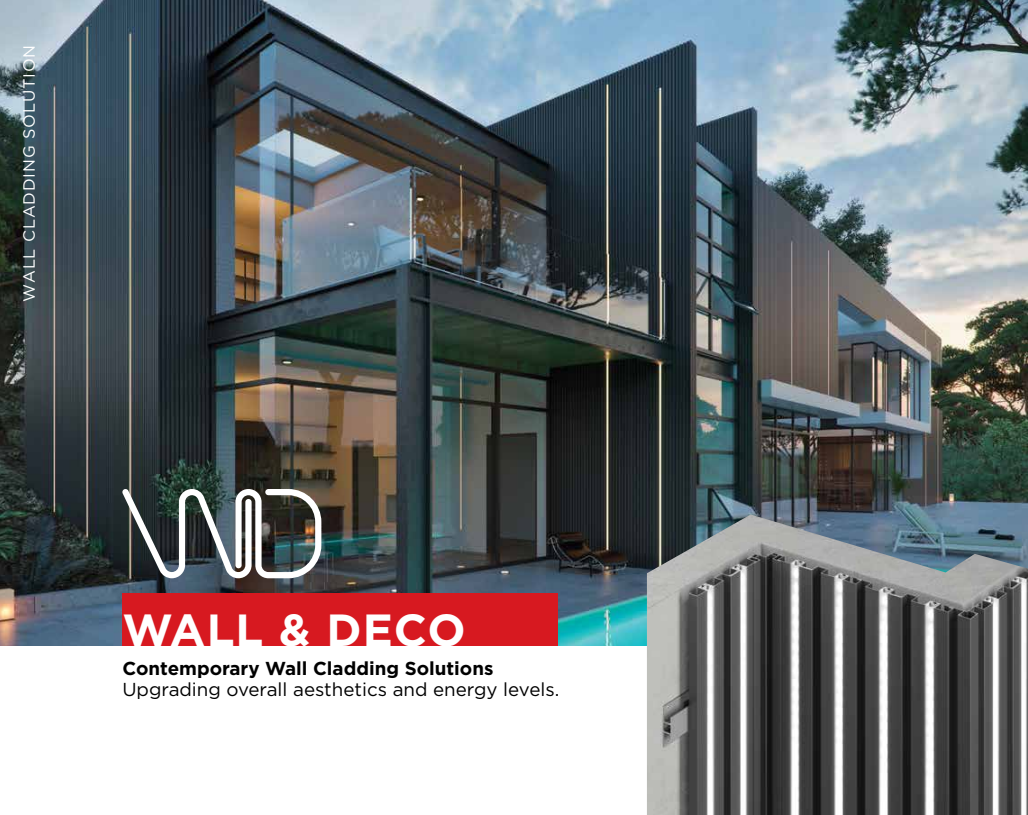
<style>
.page{position:relative;width:1028px;height:815px;background:#fff}
.page>*{position:absolute;margin:0;border:0;box-sizing:border-box;transform-origin:0 0}
.t1{font:700 45px "Gotham Greek";letter-spacing:.025em;color:#fff}
.t2{font:18.75px "Gotham Greek";color:#000}
.t3{font:700 18.75px "Gotham Greek";color:#000}
.t4{font:16.25px "Gotham Greek";letter-spacing:.05em;color:#fff}
</style>
<div class="page">
<img style="left:0;top:0;width:1028px;height:646px">
<div style="left:122px;top:594px;width:436px;height:52px;background:#d71920"></div>
<img style="left:122px;top:489px;width:199px;height:89px">
<img style="left:647px;top:514px;width:381px;height:301px">
<p class="t4" style="left:20px;top:302px;width:258px;rotate:-90deg">WALL CLADDING SOLUTION</p>
<h1 class="t1" style="left:122px;top:604px;width:345px">WALL &amp; DECO</h1>
<p class="t3" style="left:122px;top:658px;width:372px">Contemporary Wall Cladding Solutions</p>
<p class="t2" style="left:122px;top:679px;width:438px">Upgrading overall aesthetics and energy levels.</p>
</div>
